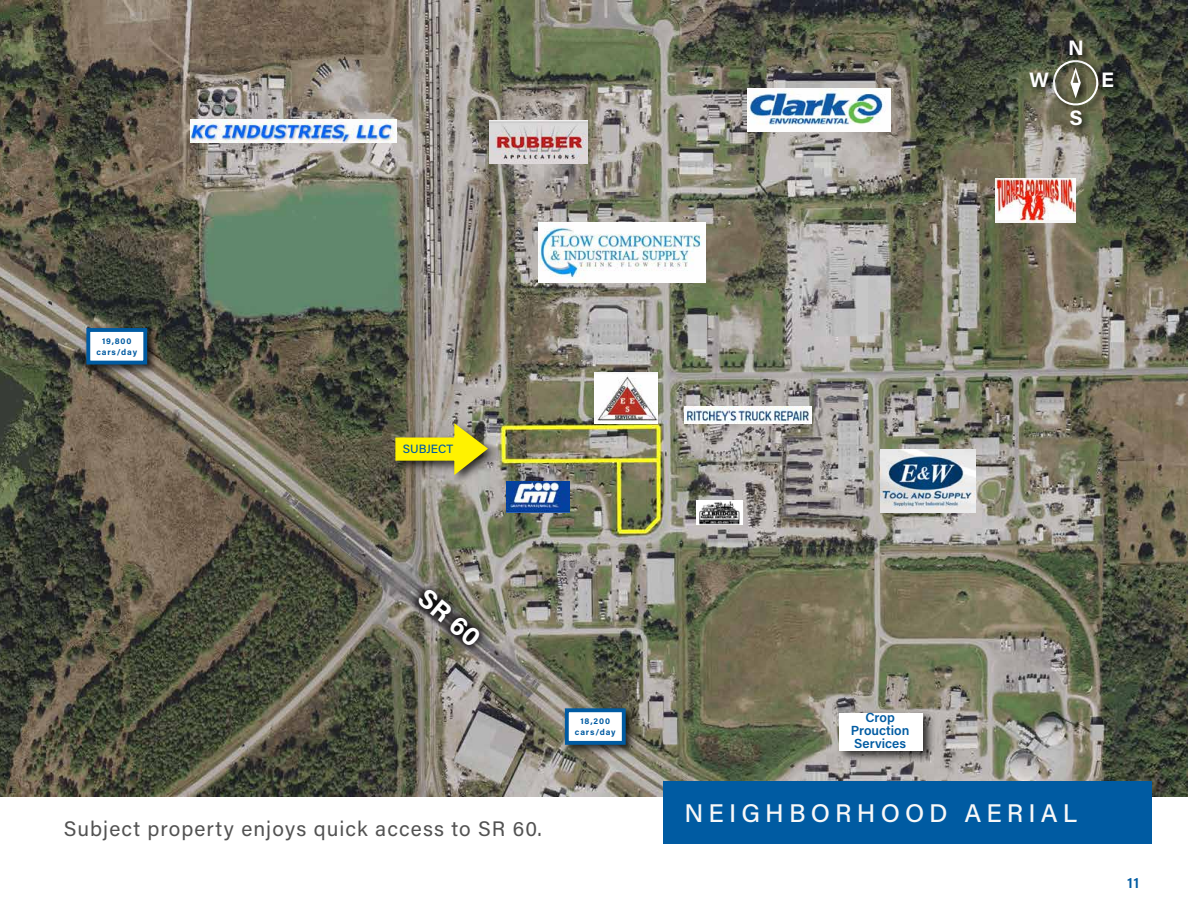
<style>
.page{position:relative;width:1188px;height:918px;background:#fff}
.page>*{position:absolute;margin:0;border:0;box-sizing:border-box;transform-origin:0 0}
.t1{font:700 27px "Acumin Pro";color:#fff}
.t2{font:500 25.5px "Acumin Pro";letter-spacing:.2em;color:#f8f8f8}
.t3{font:21px "Acumin Pro";letter-spacing:.05em;color:#525252}
.t4{font:700 21px "Acumin Pro";color:#fefefe}
.t5{font:600 15px "Acumin Pro";color:#005ba2}
.t6{font:600 13.2px/13.2px "Acumin Pro";color:#005ba2;text-align:center}
.t7{font:500 12px "Acumin Pro";color:#005ba2}
.t8{font:700 8.55px/10.6px "Acumin Pro";letter-spacing:.1em;color:#005ba2;text-align:center}
</style>
<div class="page">
<img style="left:0;top:0;width:1188px;height:796px">
<div style="left:663px;top:781px;width:489px;height:63px;background:#005ba2"></div>
<div style="left:391px;top:420px;width:109px;height:66px;background:#000;opacity:.75"></div>
<svg style="left:394px;top:419px;width:97px;height:57px;background:#b2aa43"></svg>
<div style="left:1051px;top:58px;width:56px;height:56px;background:#000;opacity:.75"></div>
<svg style="left:1051px;top:58px;width:50px;height:50px;background:#73745f"></svg>
<div style="left:1068px;top:39px;width:23px;height:25px;background:#000;opacity:.75"></div>
<div style="left:1068px;top:108px;width:22px;height:26px;background:#000;opacity:.75"></div>
<div style="left:1101px;top:69px;width:21px;height:27px;background:#000;opacity:.75"></div>
<div style="left:1028px;top:70px;width:29px;height:26px;background:#000;opacity:.75"></div>
<div style="left:836px;top:709px;width:100px;height:55px;background:#000;opacity:.75"></div>
<div style="left:840px;top:713px;width:83px;height:37px;background:#fff"></div>
<div style="left:408px;top:580px;width:82px;height:75px;background:#000;opacity:.94"></div>
<img style="left:507px;top:481px;width:63px;height:31px">
<img style="left:697px;top:501px;width:45px;height:23px">
<img style="left:594px;top:373px;width:63px;height:50px">
<img style="left:684px;top:407px;width:127px;height:16px">
<img style="left:880px;top:449px;width:95px;height:63px">
<img style="left:995px;top:178px;width:81px;height:45px">
<img style="left:748px;top:88px;width:143px;height:44px">
<img style="left:538px;top:223px;width:168px;height:59px">
<img style="left:489px;top:120px;width:98px;height:44px">
<img style="left:191px;top:119px;width:205px;height:23px">
<div style="left:83px;top:325px;width:75px;height:51px;background:#000;opacity:.75"></div>
<div style="left:88px;top:330px;width:57px;height:33px;background:#fff"></div>
<div style="left:86px;top:328px;width:61px;height:37px;border:4px solid #005ba2"></div>
<div style="left:562px;top:705px;width:75px;height:51px;background:#000;opacity:.75"></div>
<div style="left:567px;top:710px;width:57px;height:33px;background:#fff"></div>
<div style="left:565px;top:708px;width:61px;height:37px;border:4px solid #005ba2"></div>
<p class="t4" style="left:1068px;top:33px;width:17px">N</p>
<p class="t4" style="left:1029px;top:64px;width:21px">W</p>
<p class="t4" style="left:1101px;top:64px;width:14px">E</p>
<p class="t4" style="left:1069px;top:103px;width:15px">S</p>
<p class="t8" style="left:96px;top:335px;width:42px">19,800 cars/day</p>
<p class="t7" style="left:403px;top:441px;width:52px">SUBJECT</p>
<p class="t1" style="left:434px;top:580px;width:74px;rotate:40deg">SR 60</p>
<p class="t3" style="left:64px;top:814px;width:480px">Subject property enjoys quick access to SR 60.</p>
<p class="t8" style="left:575px;top:716px;width:42px">18,200 cars/day</p>
<p class="t6" style="left:851px;top:710px;width:60px">Crop<br>Prouction<br>Services</p>
<p class="t2" style="left:684px;top:795px;width:394px">NEIGHBORHOOD AERIAL</p>
<p class="t5" style="left:1127px;top:872px;width:14px">11</p>
</div>
